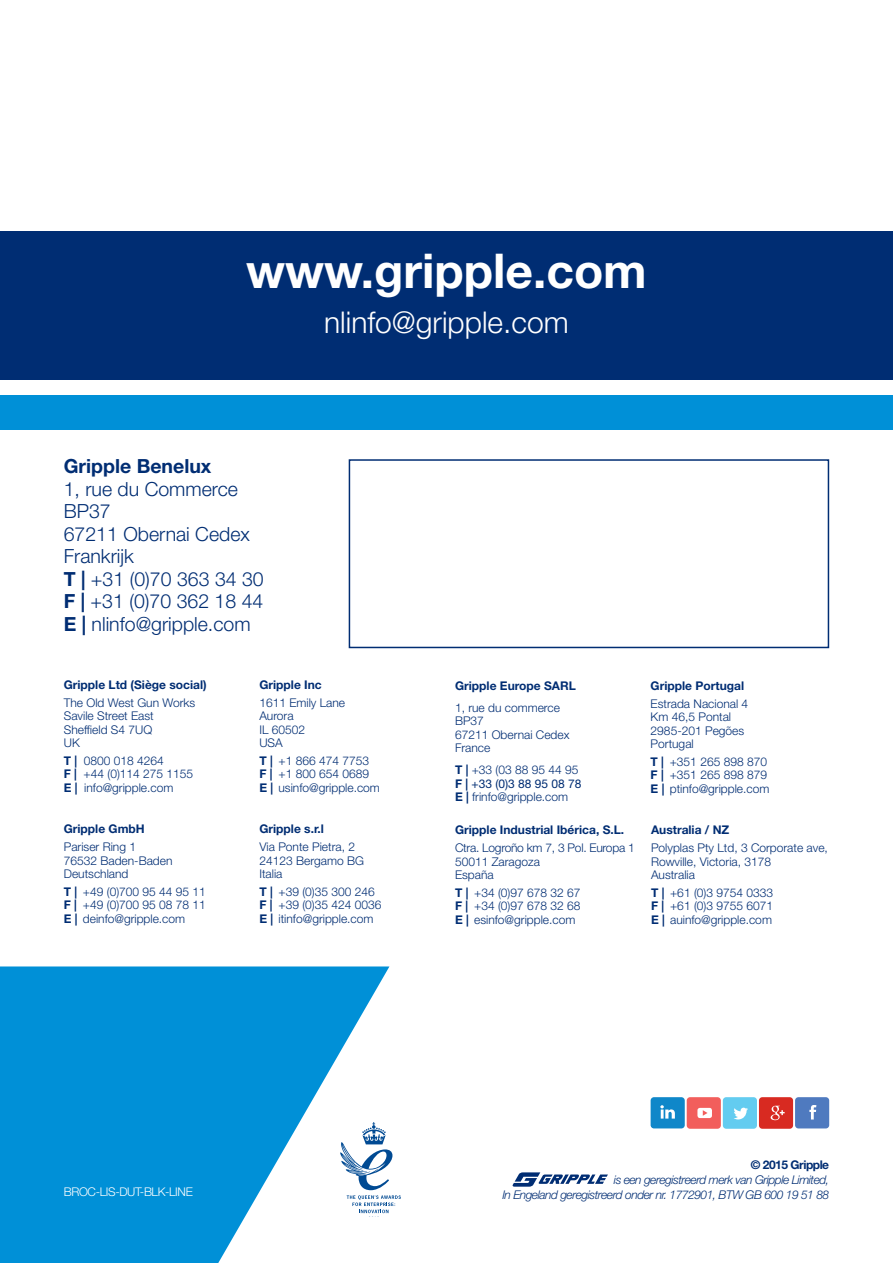
<style>
.page{position:relative;width:893px;height:1263px;background:#fff}
.page>*{position:absolute;margin:0;border:0;box-sizing:border-box;transform-origin:0 0}
.t1{font:700 48px "Helvetica Neue LT Pro";color:#fff}
.t2{font:300 30px "Helvetica Neue LT Pro";color:#fff}
.t3{font:300 19.5px/22.5px "Helvetica Neue LT Pro";color:#002d73}
.t4{font:700 19.5px "Helvetica Neue LT Pro";color:#002d73}
.t5{font:300 12px/13.5px "Helvetica Neue LT Pro";color:#002d73}
.t6{font:700 12px "Helvetica Neue LT Pro";color:#002d73}
.t7{font:italic 300 12px/15px "Helvetica Neue LT Pro";letter-spacing:-.04em;color:#002d73;text-align:right}
.t8{font:300 12px/13.5px "Helvetica Neue LT Pro";letter-spacing:-.02em;color:#002d73}
.t9{font:300 12px "Helvetica Neue LT Pro";letter-spacing:-.03em;color:#fff}
.t10{font:700 12px "Helvetica Neue LT Pro";letter-spacing:-.04em;color:#002d73}
.s1{font-weight:700}
.s2{font-weight:400}
</style>
<div class="page">
<svg style="left:0;top:966px;width:389px;height:297px;fill:#0090d7"></svg>
<div style="left:0;top:395px;width:893px;height:34px;background:#0090d7"></div>
<div style="left:0;top:231px;width:893px;height:149px;background:#002d73"></div>
<div style="left:349px;top:459px;width:480px;height:189px;background:#fff;border:2px solid #002d73"></div>
<svg style="left:340px;top:1122px;width:61px;height:91px"></svg>
<div style="left:651px;top:1097px;width:34px;height:31px;background:#0f87c9;border-radius:3px"></div>
<svg style="left:660px;top:1105px;width:15px;height:13px"></svg>
<div style="left:723px;top:1097px;width:34px;height:32px;background:#63ccf0;border-radius:3px"></div>
<svg style="left:734px;top:1108px;width:14px;height:11px"></svg>
<div style="left:795px;top:1097px;width:34px;height:31px;background:#4f7abf;border-radius:3px"></div>
<svg style="left:809px;top:1105px;width:7px;height:14px"></svg>
<div style="left:687px;top:1097px;width:34px;height:32px;background:#f25e5c;border-radius:3px"></div>
<svg style="left:697px;top:1108px;width:15px;height:10px"></svg>
<div style="left:759px;top:1097px;width:34px;height:32px;background:#d82a21;border-radius:3px"></div>
<svg style="left:771px;top:1106px;width:14px;height:14px"></svg>
<svg style="left:512px;top:1172px;width:96px;height:15px"></svg>
<h1 class="t1" style="left:246px;top:240px;width:402px">www.gripple.com</h1>
<h2 class="t2" style="left:324px;top:304px;width:246px">nlinfo@gripple.com</h2>
<h3 class="t4" style="left:64px;top:454px;width:149px">Gripple Benelux</h3>
<h3 class="t3" style="left:64px;top:477px;width:201px">1, rue du Commerce<br>BP37<br>67211 Obernai Cedex<br>Frankrijk<br><span class="s1">T |</span> +31 (0)70 363 34 30<br><span class="s1">F |</span> +31 (0)70 362 18 44<br><span class="s1">E |</span> nlinfo@gripple.com</h3>
<p class="t6" style="left:64px;top:677px;width:145px">Gripple Ltd (Siège social)</p>
<p class="t5" style="left:64px;top:695px;width:133px">The Old West Gun Works<br>Savile Street East<br>Sheffield S4 7UQ<br>UK</p>
<p class="t5" style="left:64px;top:753px;width:131px"><span class="s1">T |</span> 0800 018 4264<br><span class="s1">F |</span> +44 (0)114 275 1155<br><span class="s1">E |</span> info@gripple.com</p>
<p class="t6" style="left:64px;top:822px;width:83px">Gripple GmbH</p>
<p class="t5" style="left:64px;top:840px;width:110px">Pariser Ring 1<br>76532 Baden-Baden<br>Deutschland</p>
<p class="t5" style="left:64px;top:885px;width:144px;text-align:justify"><span class="s1">T |</span> +49 (0)700 95 44 95 11<br><span class="s1">F |</span> +49 (0)700 95 08 78 11<br><span class="s1">E |</span> deinfo@gripple.com</p>
<p class="t6" style="left:259px;top:677px;width:64px">Gripple Inc</p>
<p class="t5" style="left:259px;top:695px;width:87px">1611 Emily Lane<br>Aurora<br>IL 60502<br>USA</p>
<p class="t5" style="left:259px;top:754px;width:122px"><span class="s1">T |</span> +1 866 474 7753<br><span class="s1">F |</span> +1 800 654 0689<br><span class="s1">E |</span> usinfo@gripple.com</p>
<p class="t6" style="left:259px;top:822px;width:66px">Gripple s.r.l</p>
<p class="t5" style="left:259px;top:840px;width:106px">Via Ponte Pietra, 2<br>24123 Bergamo BG<br>Italia</p>
<p class="t5" style="left:259px;top:885px;width:124px"><span class="s1">T |</span> +39 (0)35 300 246<br><span class="s1">F |</span> +39 (0)35 424 0036<br><span class="s1">E |</span> itinfo@gripple.com</p>
<p class="t6" style="left:455px;top:678px;width:122px">Gripple Europe SARL</p>
<p class="t5" style="left:455px;top:700px;width:116px">1, rue du commerce<br>BP37<br>67211 Obernai Cedex<br>France</p>
<p class="t5" style="left:455px;top:763px;width:128px"><span class="s1">T |</span> +33 (03 88 95 44 95<br><span class="s1">F |</span> <span class="s2">+33 (0)3 88 95 08 78<br></span><span class="s1">E |</span> frinfo@gripple.com</p>
<p class="t6" style="left:455px;top:822px;width:171px">Gripple Industrial Ibérica, S.L.</p>
<p class="t8" style="left:455px;top:841px;width:181px">Ctra. Logroño km 7, 3 Pol. Europa 1<br>50011 Zaragoza<br>España</p>
<p class="t5" style="left:455px;top:885px;width:127px;text-align:justify"><span class="s1">T |</span> +34 (0)97 678 32 67<br><span class="s1">F |</span> +34 (0)97 678 32 68<br><span class="s1">E |</span> esinfo@gripple.com</p>
<p class="t6" style="left:651px;top:678px;width:95px">Gripple Portugal</p>
<p class="t5" style="left:651px;top:696px;width:99px">Estrada Nacional 4<br>Km 46,5 Pontal<br>2985-201 Pegões<br>Portugal</p>
<p class="t5" style="left:651px;top:754px;width:120px"><span class="s1">T |</span> +351 265 898 870<br><span class="s1">F |</span> +351 265 898 879<br><span class="s1">E |</span> ptinfo@gripple.com</p>
<p class="t6" style="left:651px;top:822px;width:80px">Australia / NZ</p>
<p class="t5" style="left:651px;top:841px;width:178px">Polyplas Pty Ltd, 3 Corporate ave,<br>Rowville, Victoria, 3178<br>Australia</p>
<p class="t5" style="left:651px;top:885px;width:124px;text-align:justify"><span class="s1">T |</span> +61 (0)3 9754 0333<br><span class="s1">F |</span> +61 (0)3 9755 6071<br><span class="s1">E |</span> auinfo@gripple.com</p>
<p class="t9" style="left:64px;top:1184px;width:131px">BROC-LIS-DUT-BLK-LINE</p>
<p class="t10" style="left:751px;top:1157px;width:80px">© 2015 Gripple</p>
<p class="t7" style="left:502px;top:1172px;width:328px">is een geregistreerd merk van Gripple Limited,<br>In Engeland geregistreerd onder nr. 1772901, BTW GB 600 19 51 88</p>
</div>
